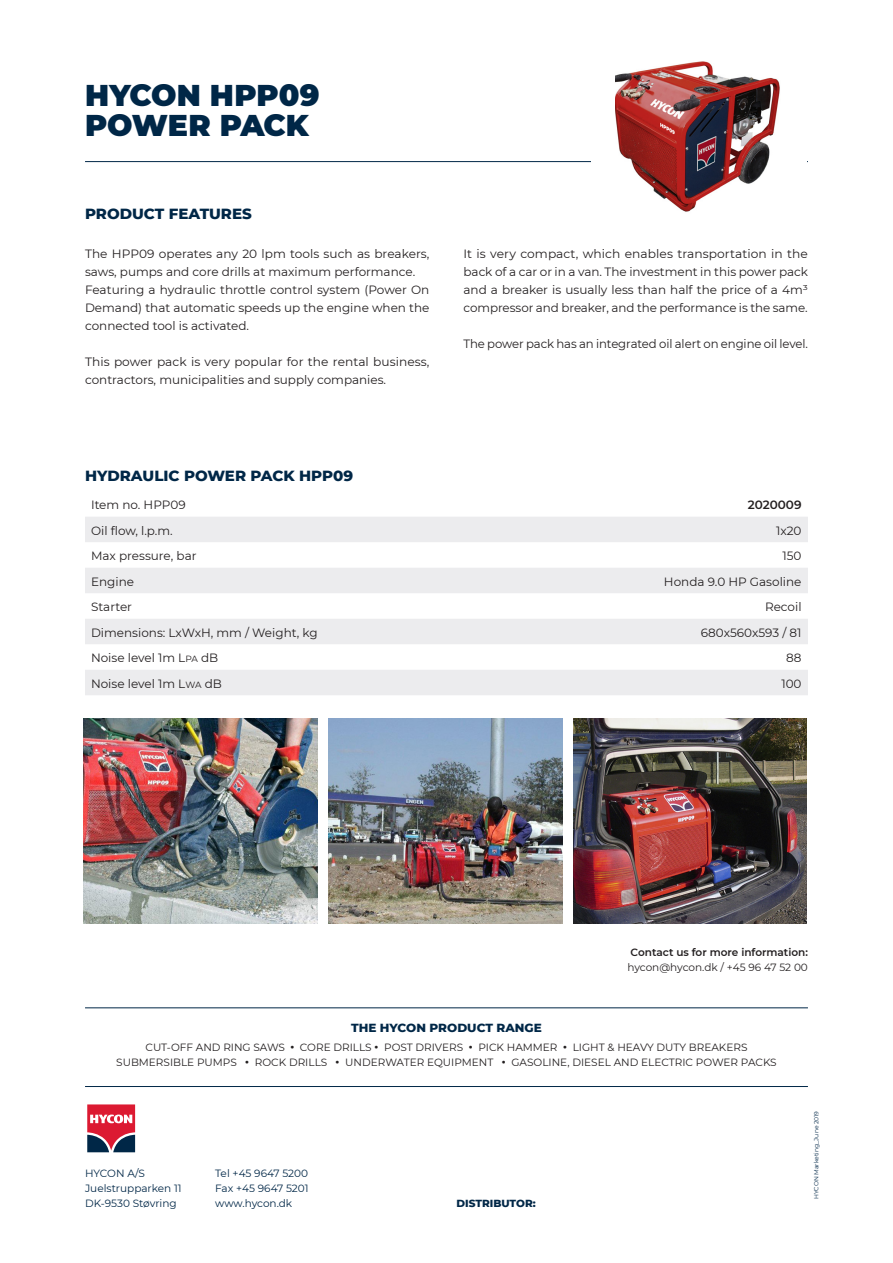
<style>
.page{position:relative;width:893px;height:1263px;background:#fff}
.page>*{position:absolute;margin:0;border:0;box-sizing:border-box;transform-origin:0 0}
.t1{font:900 30px/30px "Montserrat";letter-spacing:-.005em;color:#002747}
.t2{font:800 15px "Montserrat";color:#002747}
.t3{font:12px/18px "Montserrat";color:#231f20}
.t4{font:800 12px "Montserrat";color:#002747}
.t5{font:600 12px "Montserrat";color:#231f20}
.t6{font:10.5px/15px "Montserrat";color:#231f20;text-align:center}
.t7{font:10.5px/15px "Montserrat";color:#002747}
.t8{font:600 10.5px "Montserrat";color:#231f20}
.t9{font:800 10.5px "Montserrat";color:#002747}
.t10{font:6px "Montserrat";color:#002747}
.s1{font-size:9px}
.s2{font-weight:900}
</style>
<div class="page">
<hr style="left:85px;top:161px;width:723px;height:1px;background:#002747">
<div style="left:85px;top:517px;width:723px;height:25px;background:#ececee"></div>
<svg style="left:85px;top:568px;width:723px;height:127px;fill:#ececee"></svg>
<hr style="left:85px;top:1007px;width:723px;height:1px;background:#002747">
<hr style="left:85px;top:1086px;width:723px;height:1px;background:#002747">
<img style="left:328px;top:719px;width:234px;height:205px">
<img style="left:573px;top:719px;width:234px;height:205px">
<img style="left:84px;top:719px;width:234px;height:205px">
<div style="left:591px;top:116px;width:216px;height:87px;background:#fff"></div>
<img style="left:615px;top:61px;width:165px;height:151px">
<svg style="left:87px;top:1104px;width:49px;height:49px"></svg>
<svg style="left:87px;top:1104px;width:48px;height:48px;background:#ac475c"></svg>
<h1 class="t1" style="left:85px;top:81px;width:236px">HYCON HPP09<br>POWER PACK</h1>
<p class="t2" style="left:85px;top:205px;width:168px">PRODUCT FEATURES</p>
<p class="t3" style="left:85px;top:245px;width:346px">The HPP09 operates any 20 lpm tools such as breakers, saws, pumps and core drills at maximum performance.<br>Featuring a hydraulic throttle control system (Power On Demand) that automatic speeds up the engine when the connected tool is activated.</p>
<p class="t3" style="left:85px;top:353px;width:346px">This power pack is very popular for the rental business, contractors, municipalities and supply companies.</p>
<p class="t3" style="left:463px;top:245px;width:346px;text-align:justify">It is very compact, which enables transportation in the back of a car or in a van. The investment in this power pack and a breaker is usually less than half the price of a 4m³ compressor and breaker, and the performance is the same.</p>
<p class="t3" style="left:463px;top:335px;width:346px">The power pack has an integrated oil alert on engine oil level.</p>
<p class="t2" style="left:85px;top:467px;width:270px">HYDRAULIC POWER PACK HPP09</p>
<p class="t3" style="left:91px;top:496px;width:96px">Item no. HPP09</p>
<p class="t5" style="left:748px;top:498px;width:55px">2020009</p>
<p class="t3" style="left:91px;top:522px;width:83px">Oil flow, l.p.m.</p>
<p class="t3" style="left:776px;top:522px;width:27px">1x20</p>
<p class="t3" style="left:91px;top:547px;width:107px">Max pressure, bar</p>
<p class="t3" style="left:782px;top:547px;width:21px">150</p>
<p class="t3" style="left:91px;top:573px;width:45px">Engine</p>
<p class="t3" style="left:664px;top:573px;width:139px">Honda 9.0 HP Gasoline</p>
<p class="t3" style="left:91px;top:598px;width:43px">Starter</p>
<p class="t3" style="left:765px;top:598px;width:38px">Recoil</p>
<p class="t3" style="left:91px;top:624px;width:228px">Dimensions: LxWxH, mm / Weight, kg</p>
<p class="t3" style="left:701px;top:624px;width:102px">680x560x593 / 81</p>
<p class="t3" style="left:91px;top:649px;width:129px">Noise level 1m L<span class="s1">PA</span> dB</p>
<p class="t3" style="left:786px;top:649px;width:17px">88</p>
<p class="t3" style="left:91px;top:675px;width:132px">Noise level 1m L<span class="s1">WA</span> dB</p>
<p class="t3" style="left:781px;top:675px;width:22px">100</p>
<p class="t8" style="left:631px;top:946px;width:179px">Contact us for more information:</p>
<p class="t6" style="left:627px;top:960px;width:182px">hycon@hycon.dk / +45 96 47 52 00</p>
<p class="t4" style="left:351px;top:1021px;width:192px">THE HYCON PRODUCT RANGE</p>
<p class="t6" style="left:116px;top:1040px;width:662px">CUT-OFF AND RING SAWS <span class="s2">·</span> CORE DRILLS <span class="s2">·</span> POST DRIVERS <span class="s2">·</span> PICK HAMMER <span class="s2">·</span> LIGHT &amp; HEAVY DUTY BREAKERS<br>SUBMERSIBLE PUMPS <span class="s2">·</span> ROCK DRILLS <span class="s2">·</span> UNDERWATER EQUIPMENT <span class="s2">·</span> GASOLINE, DIESEL AND ELECTRIC POWER PACKS</p>
<p class="t7" style="left:85px;top:1166px;width:98px">HYCON A/S<br>Juelstrupparken 11<br>DK-9530 Støvring</p>
<p class="t7" style="left:215px;top:1166px;width:95px;text-align:justify">Tel +45 9647 5200<br>Fax +45 9647 5201 www.hycon.dk</p>
<p class="t9" style="left:456px;top:1197px;width:81px">DISTRIBUTOR:</p>
<p class="t10" style="left:813px;top:1199px;width:90px;rotate:-90deg">HYCON Marketing_June 2019</p>
</div>
